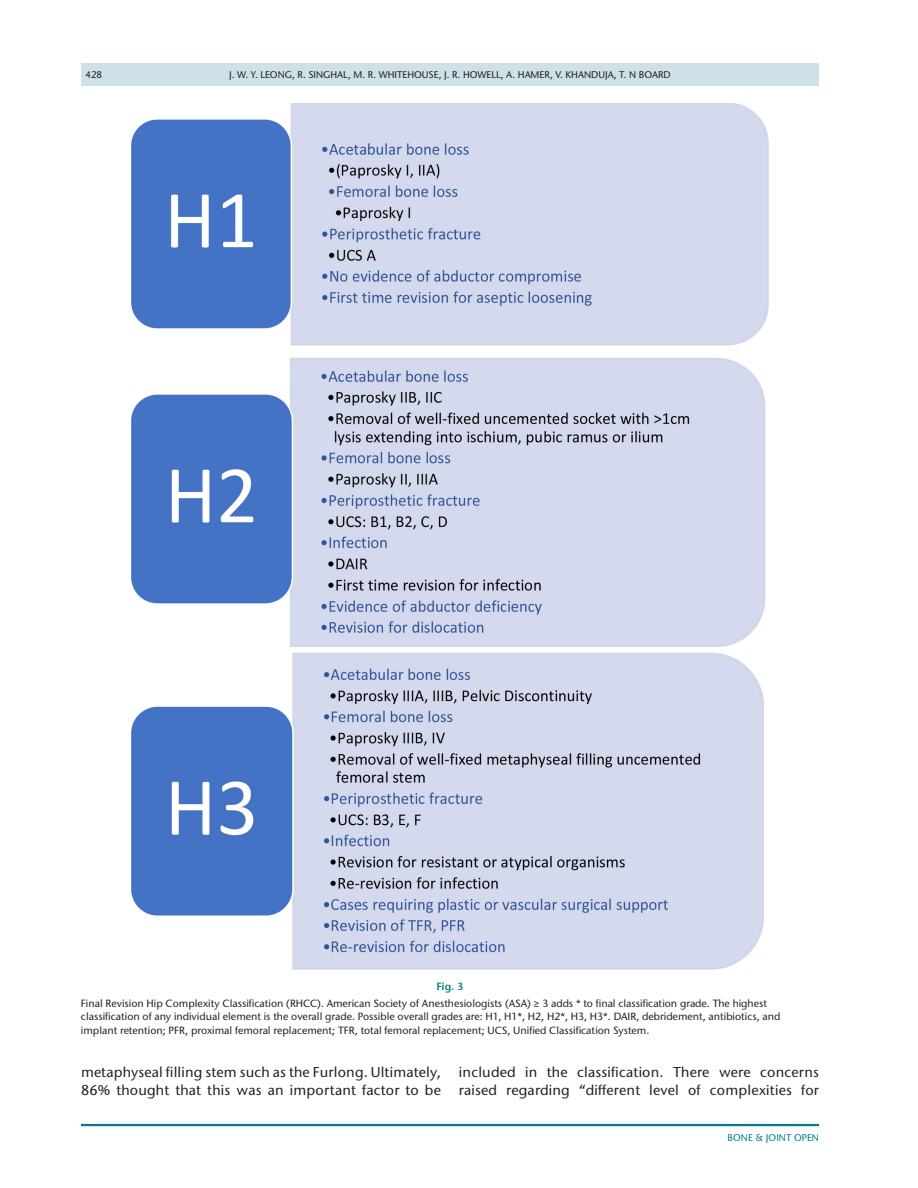
<style>
.page{position:relative;width:918px;height:1188px;background:#fff}
.page>*{position:absolute;margin:0;border:0;box-sizing:border-box;transform-origin:0 0}
.t1{font:500 14.25px/18px "Stone Sans ITC Pro";letter-spacing:.015em;color:#231f20}
.t2{font:500 10.5px/13.5px "Stone Sans ITC Pro";color:#231f20}
.t3{font:600 10.5px "Stone Sans ITC Pro";color:#007c89}
.t4{font:500 9.75px "Stone Sans ITC Pro";color:#231f20}
.t5{font:500 9.75px "Stone Sans ITC Pro";color:#007c89}
</style>
<div class="page">
<hr style="left:81px;top:1124px;width:738px;height:2px;background:#007c89">
<div style="left:81px;top:63px;width:738px;height:23px;background:#cee1e6"></div>
<img style="left:132px;top:104px;width:636px;height:865px">
<p class="t4" style="left:85px;top:68px;width:18px">428</p>
<p class="t4" style="left:229px;top:68px;width:443px">J. W. Y. LEONG, R. SINGHAL, M. R. WHITEHOUSE, J. R. HOWELL, A. HAMER, V. KHANDUJA, T. N BOARD</p>
<p class="t3" style="left:436px;top:980px;width:29px">Fig. 3</p>
<p class="t2" style="left:81px;top:996px;width:701px">Final Revision Hip Complexity Classification (RHCC). American Society of Anesthesiologists (ASA) ≥ 3 adds * to final classification grade. The highest classification of any individual element is the overall grade. Possible overall grades are: H1, H1*, H2, H2*, H3, H3*. DAIR, debridement, antibiotics, and implant retention; PFR, proximal femoral replacement; TFR, total femoral replacement; UCS, Unified Classification System.</p>
<h1 class="t1" style="left:81px;top:1063px;width:361px">metaphyseal filling stem such as the Furlong. Ultimately,<br>86% thought that this was an important factor to be</h1>
<h1 class="t1" style="left:459px;top:1063px;width:361px">included in the classification. There were concerns raised regarding “different level of complexities for</h1>
<p class="t5" style="left:728px;top:1132px;width:93px">BONE &amp; JOINT OPEN</p>
</div>
